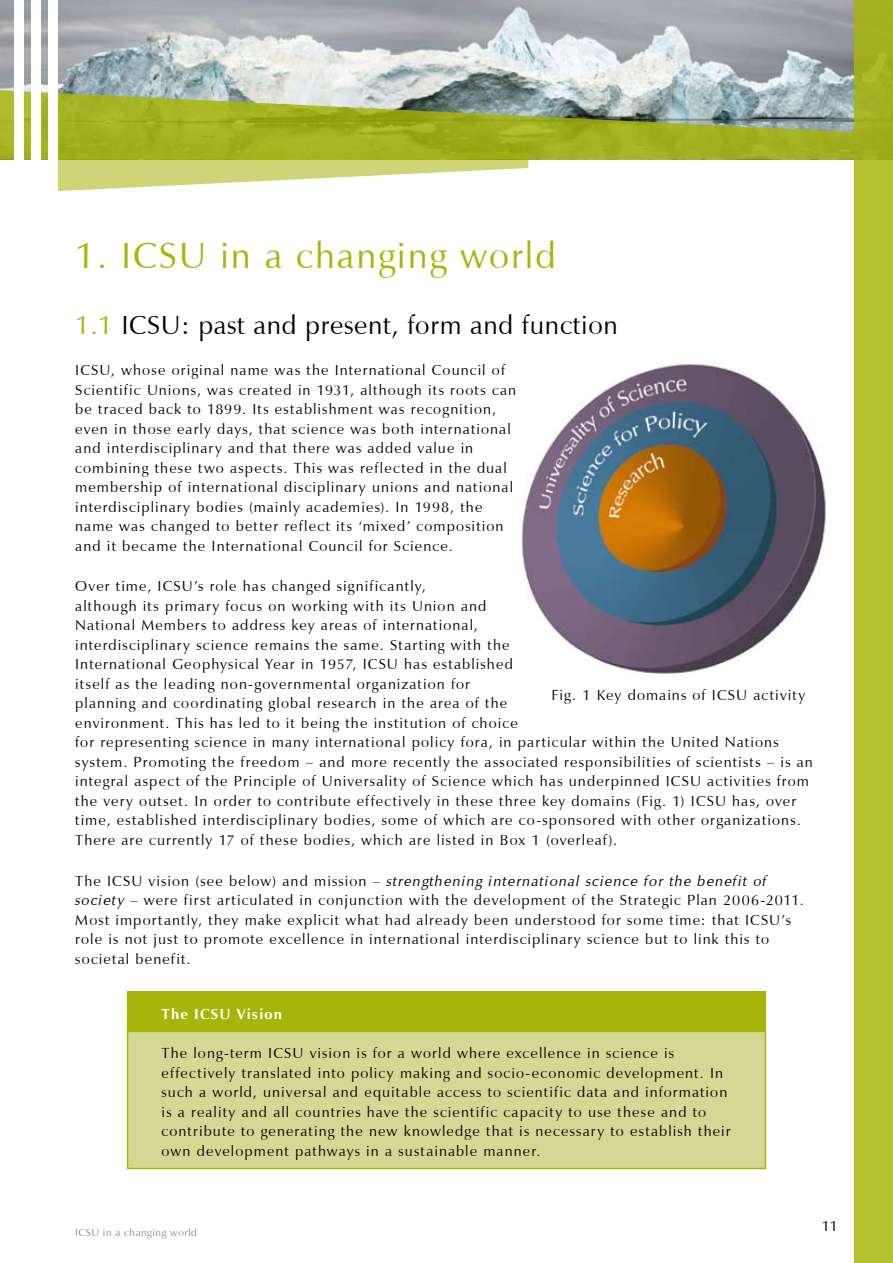
<style>
.page{position:relative;width:893px;height:1263px;background:#fff}
.page>*{position:absolute;margin:0;border:0;box-sizing:border-box;transform-origin:0 0}
.t1{font:37.5px "Vera Humana 95";letter-spacing:.05em;color:#a7b50a}
.t2{font:27px "Vera Humana 95";letter-spacing:.025em;color:#000}
.t3{font:15px/19.5px "Vera Humana 95";letter-spacing:.075em;color:#000}
.t4{font:700 15px "Vera Humana 95";letter-spacing:.075em;color:#fff}
.t5{font:10.5px "Vera Humana 95";letter-spacing:.05em;color:#87888a}
.s1{color:#a7b50a}
.s2{font-style:italic}
</style>
<div class="page">
<img style="left:0;top:0;width:854px;height:90px">
<div style="left:854px;top:0;width:39px;height:1263px;background:linear-gradient(to bottom,#acb928,#b7c332)"></div>
<svg style="left:58px;top:160px;width:470px;height:31px"></svg>
<svg style="left:0;top:90px;width:854px;height:70px;background:#9fae4c"></svg>
<div style="left:49px;top:0;width:9px;height:191px;background:#fff"></div>
<div style="left:32px;top:0;width:9px;height:191px;background:#fff"></div>
<div style="left:15px;top:0;width:9px;height:191px;background:#fff"></div>
<img style="left:521px;top:364px;width:305px;height:310px">
<div style="left:128px;top:992px;width:637px;height:39px;background:#a7b50a"></div>
<div style="left:128px;top:1031px;width:637px;height:137px;background:#d5d895"></div>
<hr style="left:127px;top:1032px;width:1px;height:136px;background:#a7b50a">
<hr style="left:765px;top:1032px;width:1px;height:136px;background:#a7b50a">
<hr style="left:127px;top:1168px;width:639px;height:1px;background:#a7b50a">
<hr style="left:127px;top:991px;width:639px;height:1px;background:#a7b50a">
<hr style="left:127px;top:992px;width:1px;height:38px;background:#a7b50a">
<hr style="left:765px;top:992px;width:1px;height:38px;background:#a7b50a">
<hr style="left:127px;top:1030px;width:639px;height:2px;background:#a7b50a">
<h1 class="t1" style="left:75px;top:233px;width:482px">1. ICSU in a changing world</h1>
<h2 class="t2" style="left:75px;top:309px;width:544px"><span class="s1">1.1</span> ICSU: past and present, form and function</h2>
<p class="t3" style="left:75px;top:360px;width:442px">ICSU, whose original name was the International Council of Scientific Unions, was created in 1931, although its roots can be traced back to 1899. Its establishment was recognition, even in those early days, that science was both international and interdisciplinary and that there was added value in combining these two aspects. This was reflected in the dual membership of international disciplinary unions and national interdisciplinary bodies (mainly academies). In 1998, the name was changed to better reflect its ‘mixed’ composition and it became the International Council for Science.</p>
<p class="t3" style="left:75px;top:577px;width:739px">Over time, ICSU’s role has changed significantly,<br>although its primary focus on working with its Union and<br>National Members to address key areas of international,<br>interdisciplinary science remains the same. Starting with the<br>International Geophysical Year in 1957, ICSU has established<br>itself as the leading non-governmental organization for<br>planning and coordinating global research in the area of the<br>environment. This has led to it being the institution of choice<br>for representing science in many international policy fora, in particular within the United Nations system. Promoting the freedom – and more recently the associated responsibilities of scientists – is an integral aspect of the Principle of Universality of Science which has underpinned ICSU activities from the very outset. In order to contribute effectively in these three key domains (Fig. 1) ICSU has, over time, established interdisciplinary bodies, some of which are co-sponsored with other organizations.<br>There are currently 17 of these bodies, which are listed in Box 1 (overleaf).</p>
<p class="t3" style="left:75px;top:871px;width:730px">The ICSU vision (see below) and mission – <span class="s2">strengthening international science for the benefit of society</span> – were first articulated in conjunction with the development of the Strategic Plan 2006-2011.<br>Most importantly, they make explicit what had already been understood for some time: that ICSU’s role is not just to promote excellence in international interdisciplinary science but to link this to societal benefit.</p>
<p class="t3" style="left:551px;top:685px;width:255px">Fig. 1 Key domains of ICSU activity</p>
<p class="t4" style="left:162px;top:1004px;width:122px">The ICSU Vision</p>
<p class="t3" style="left:162px;top:1043px;width:570px">The long-term ICSU vision is for a world where excellence in science is effectively translated into policy making and socio-economic development. In such a world, universal and equitable access to scientific data and information is a reality and all countries have the scientific capacity to use these and to contribute to generating the new knowledge that is necessary to establish their own development pathways in a sustainable manner.</p>
<p class="t5" style="left:75px;top:1226px;width:123px">ICSU in a changing world</p>
<p class="t3" style="left:822px;top:1216px;width:17px">11</p>
</div>
